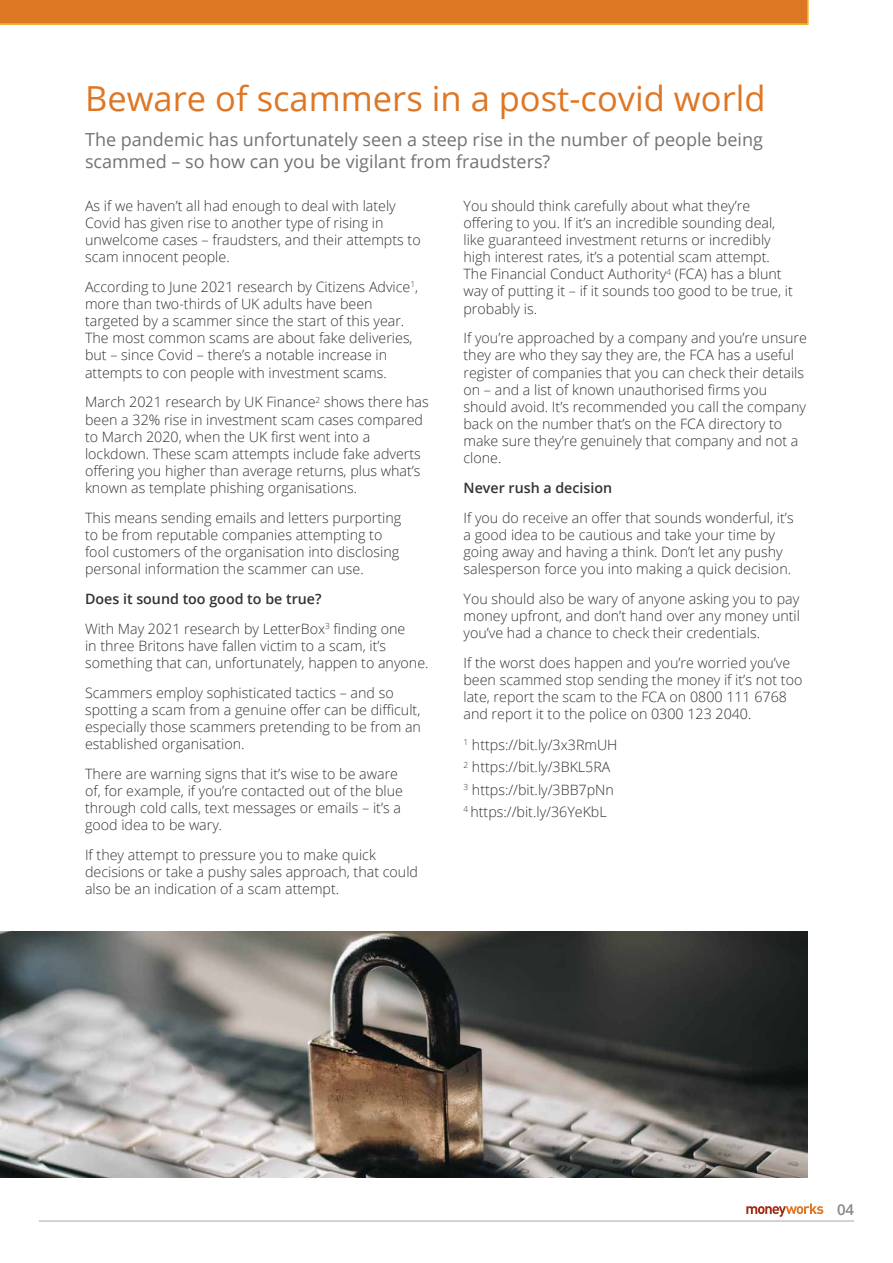
<style>
.page{position:relative;width:893px;height:1263px;background:#fff}
.page>*{position:absolute;margin:0;border:0;box-sizing:border-box;transform-origin:0 0}
.t1{font:34.5px "Open Sans";color:#df7623}
.t2{font:18px/21.6px "Open Sans";color:#757172}
.t3{font:600 15px "Open Sans";color:#878787}
.t4{font:300 14.25px/17.1px "Open Sans";color:#333232}
.t5{font:600 14.25px "Open Sans";color:#333232}
.s1{font-weight:600}
</style>
<div class="page">
<hr style="left:39px;top:1220px;width:815px;height:1px;background:#b3b2b2">
<svg style="left:0;top:0;width:809px;height:25px;background:#df7b23"></svg>
<img style="left:0;top:931px;width:808px;height:247px">
<svg style="left:746px;top:1203px;width:77px;height:14px"></svg>
<h1 class="t1" style="left:85px;top:75px;width:682px">Beware of scammers in a post-covid world</h1>
<p class="t2" style="left:85px;top:129px;width:679px">The pandemic has unfortunately seen a steep rise in the number of people being scammed – so how can you be vigilant from fraudsters?</p>
<p class="t4" style="left:85px;top:197px;width:337px">As if we haven’t all had enough to deal with lately Covid has given rise to another type of rising in unwelcome cases – fraudsters, and their attempts to scam innocent people.</p>
<p class="t4" style="left:85px;top:278px;width:335px">According to June 2021 research by Citizens Advice<sup>1</sup>, more than two-thirds of UK adults have been targeted by a scammer since the start of this year.<br>The most common scams are about fake deliveries, but – since Covid – there’s a notable increase in attempts to con people with investment scams.</p>
<p class="t4" style="left:85px;top:393px;width:345px">March 2021 research by UK Finance<sup>2</sup> shows there has been a 32% rise in investment scam cases compared to March 2020, when the UK first went into a lockdown. These scam attempts include fake adverts offering you higher than average returns, plus what’s known as template phishing organisations.</p>
<p class="t4" style="left:85px;top:509px;width:318px">This means sending emails and letters purporting to be from reputable companies attempting to fool customers of the organisation into disclosing personal information the scammer can use.</p>
<p class="t4" style="left:85px;top:583px;width:322px;line-height:29.8px"><span class="s1">Does it sound too good to be true?<br></span>With May 2021 research by LetterBox<sup>3</sup> finding one</p>
<p class="t4" style="left:85px;top:637px;width:345px">in three Britons have fallen victim to a scam, it’s something that can, unfortunately, happen to anyone.</p>
<p class="t4" style="left:85px;top:684px;width:337px">Scammers employ sophisticated tactics – and so spotting a scam from a genuine offer can be difficult, especially those scammers pretending to be from an established organisation.</p>
<p class="t4" style="left:85px;top:765px;width:319px">There are warning signs that it’s wise to be aware of, for example, if you’re contacted out of the blue through cold calls, text messages or emails – it’s a good idea to be wary.</p>
<p class="t4" style="left:85px;top:846px;width:334px">If they attempt to pressure you to make quick decisions or take a pushy sales approach, that could also be an indication of a scam attempt.</p>
<p class="t4" style="left:463px;top:197px;width:331px">You should think carefully about what they’re offering to you. If it’s an incredible sounding deal, like guaranteed investment returns or incredibly high interest rates, it’s a potential scam attempt.<br>The Financial Conduct Authority<sup>4</sup> (FCA) has a blunt way of putting it – if it sounds too good to be true, it probably is.</p>
<p class="t4" style="left:463px;top:329px;width:345px">If you’re approached by a company and you’re unsure they are who they say they are, the FCA has a useful register of companies that you can check their details on – and a list of known unauthorised firms you should avoid. It’s recommended you call the company back on the number that’s on the FCA directory to make sure they’re genuinely that company and not a clone.</p>
<p class="t5" style="left:463px;top:478px;width:150px">Never rush a decision</p>
<p class="t4" style="left:463px;top:509px;width:332px">If you do receive an offer that sounds wonderful, it’s a good idea to be cautious and take your time by going away and having a think. Don’t let any pushy salesperson force you into making a quick decision.</p>
<p class="t4" style="left:463px;top:590px;width:338px;text-align:justify">You should also be wary of anyone asking you to pay money upfront, and don’t hand over any money until you’ve had a chance to check their credentials.</p>
<p class="t4" style="left:463px;top:654px;width:340px">If the worst does happen and you’re worried you’ve been scammed stop sending the money if it’s not too late, report the scam to the FCA on 0800 111 6768 and report it to the police on 0300 123 2040.</p>
<p class="t4" style="left:463px;top:733px;width:156px;line-height:22.2px"><sup>1</sup> https://bit.ly/3x3RmUH<br><sup>2</sup> https://bit.ly/3BKL5RA<br><sup>3</sup> https://bit.ly/3BB7pNn<br><sup>4</sup> https://bit.ly/36YeKbL</p>
<p class="t3" style="left:837px;top:1199px;width:19px">04</p>
</div>
